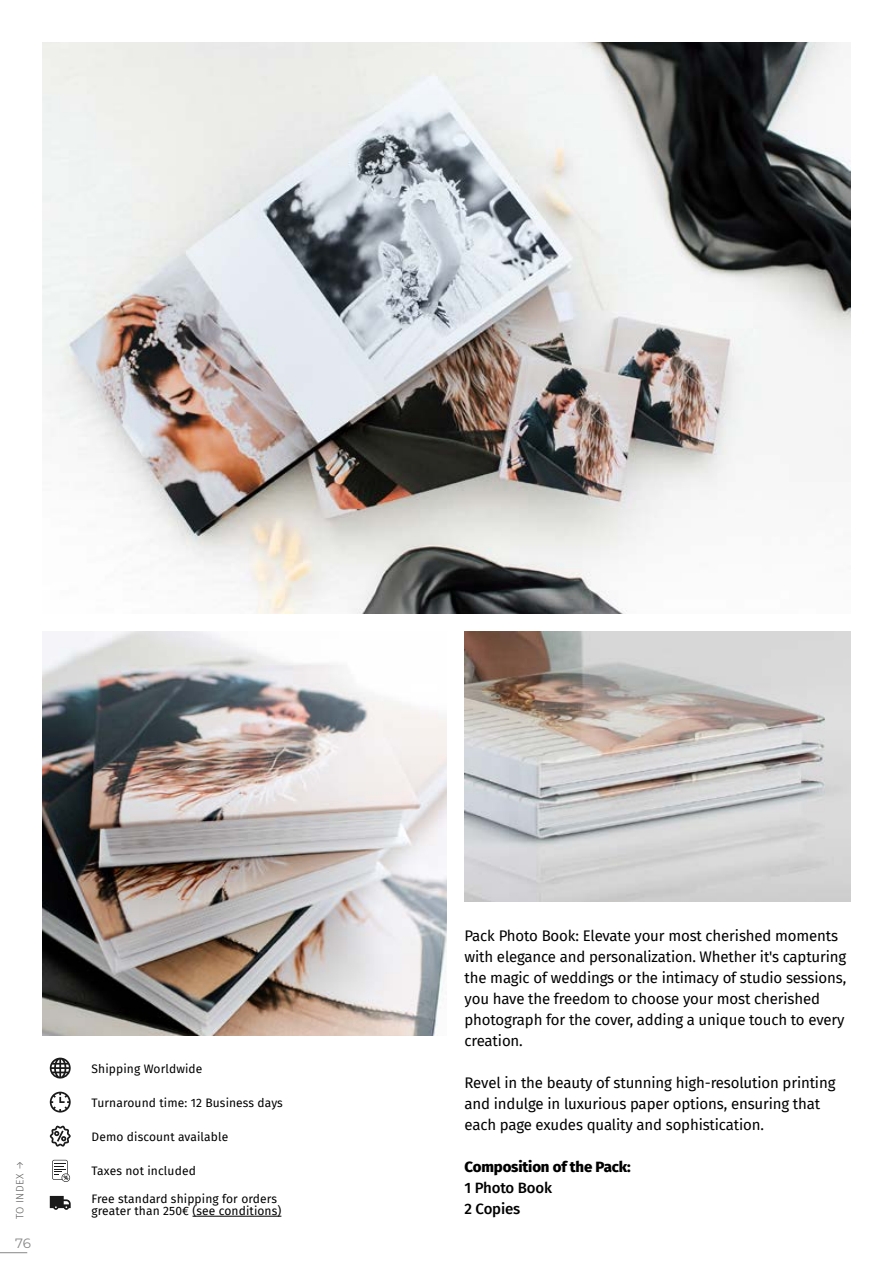
<style>
.page{position:relative;width:893px;height:1263px;background:#fff}
.page>*{position:absolute;margin:0;border:0;box-sizing:border-box;transform-origin:0 0}
.t1{font:15px/21px "Fira Sans";letter-spacing:-.01em;color:#000}
.t2{font:800 15px "Fira Sans";letter-spacing:-.01em;color:#000}
.t3{font:500 15px/21px "Fira Sans";letter-spacing:-.01em;color:#000}
.t4{font:13.5px "Montserrat";color:#878787}
.t5{font:12px/12px "Fira Sans";letter-spacing:.01em;color:#000}
.t6{font:300 10.5px "Fira Sans";letter-spacing:.03em;color:#575756}
</style>
<div class="page">
<svg style="left:50px;top:1058px;width:21px;height:20px"></svg>
<svg style="left:50px;top:1196px;width:21px;height:14px"></svg>
<svg style="left:50px;top:1092px;width:21px;height:20px"></svg>
<svg style="left:50px;top:1125px;width:21px;height:22px"></svg>
<svg style="left:52px;top:1160px;width:18px;height:22px"></svg>
<hr style="left:193px;top:1216px;width:88px;height:1px;background:#000">
<svg style="left:0;top:1252px;width:27px;height:1px"></svg>
<img style="left:465px;top:631px;width:385px;height:270px">
<img style="left:43px;top:631px;width:403px;height:404px">
<img style="left:43px;top:43px;width:807px;height:570px">
<p class="t6" style="left:12px;top:1219px;width:60px;rotate:-90deg">TO INDEX →</p>
<p class="t4" style="left:15px;top:1234px;width:17px">76</p>
<p class="t5" style="left:92px;top:1062px;width:112px">Shipping Worldwide</p>
<p class="t5" style="left:92px;top:1096px;width:193px">Turnaround time: 12 Business days</p>
<p class="t5" style="left:92px;top:1130px;width:138px">Demo discount available</p>
<p class="t5" style="left:92px;top:1164px;width:106px">Taxes not included</p>
<p class="t5" style="left:92px;top:1193px;width:191px">Free standard shipping for orders greater than 250€ (see conditions)</p>
<p class="t1" style="left:465px;top:925px;width:383px">Pack Photo Book: Elevate your most cherished moments with elegance and personalization. Whether it's capturing the magic of weddings or the intimacy of studio sessions, you have the freedom to choose your most cherished photograph for the cover, adding a unique touch to every creation.</p>
<p class="t1" style="left:465px;top:1072px;width:372px">Revel in the beauty of stunning high-resolution printing and indulge in luxurious paper options, ensuring that each page exudes quality and sophistication.</p>
<p class="t2" style="left:465px;top:1154px;width:168px">Composition of the Pack:</p>
<p class="t3" style="left:465px;top:1176px;width:89px">1 Photo Book<br>2 Copies</p>
</div>
